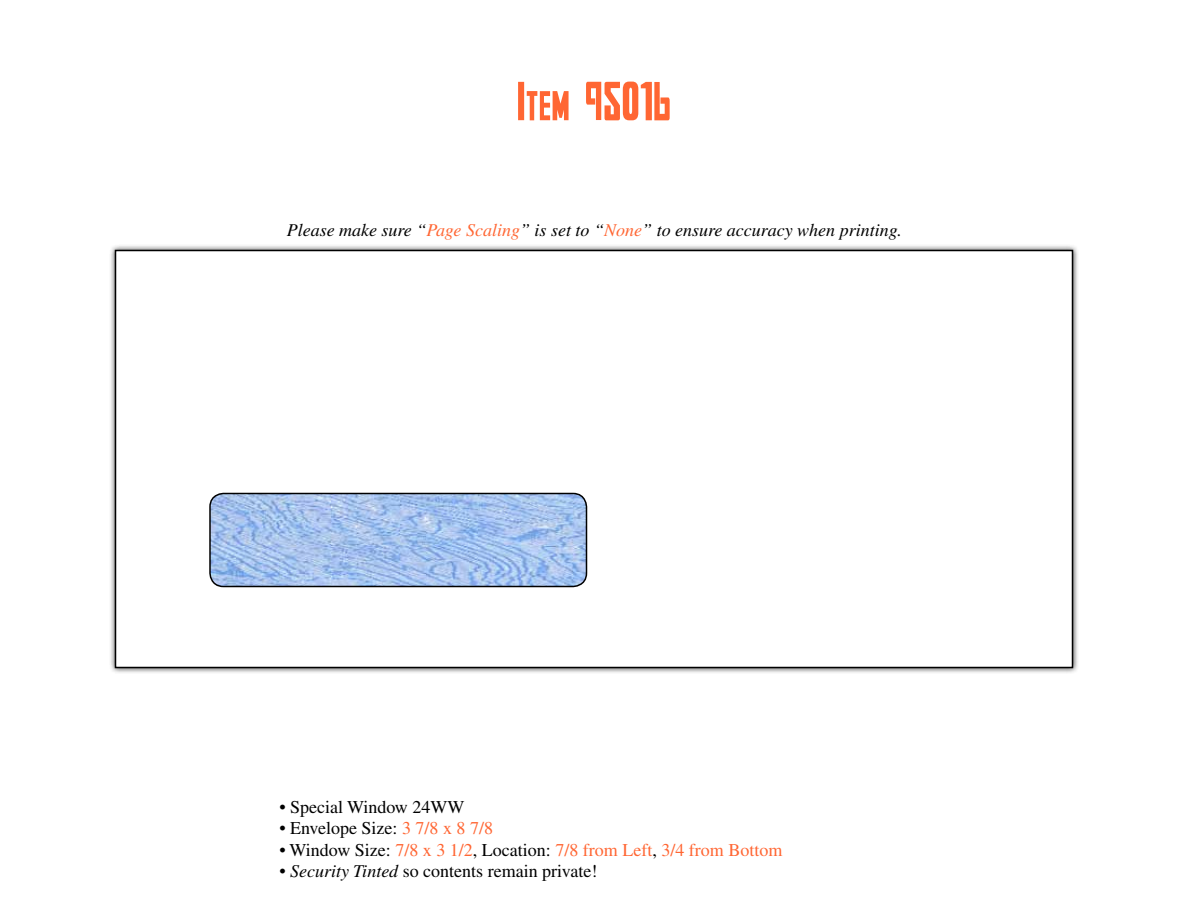
<style>
.page{position:relative;width:1188px;height:918px;background:#fff}
.page>*{position:absolute;margin:0;border:0;box-sizing:border-box;transform-origin:0 0}
.t1{font:54px "smallville solid";color:#f63}
.t2{font:18px "Times";color:#000}
.t3{font:italic 18px "Times";color:#000}
.t4{font:18px "Times";color:#f63}
.s1{color:#f63}
.s2{color:#000}
.s3{font-style:italic}
</style>
<div class="page">
<div style="left:109px;top:244px;width:970px;height:430px;background:#000;opacity:.75"></div>
<div style="left:116px;top:250px;width:956px;height:418px;background:#fff"></div>
<div style="left:115px;top:250px;width:958px;height:418px;border:2px solid #000"></div>
<img style="left:211px;top:494px;width:375px;height:92px">
<div style="left:209px;top:493px;width:378px;height:94px;border:2px solid #000;border-radius:14px"></div>
<h1 class="t1" style="left:517px;top:70px;width:156px">Item 95016</h1>
<p class="t3" style="left:287px;top:220px;width:617px">Please make sure “<span class="s1">Page Scaling</span>” is set to “<span class="s1">None</span>” to ensure accuracy when printing.</p>
<p class="t2" style="left:279px;top:797px;width:187px">• Special Window 24WW</p>
<p class="t2" style="left:279px;top:818px;width:215px">• Envelope Size: <span class="s1">3 7/8 x 8 7/8</span></p>
<p class="t4" style="left:279px;top:840px;width:505px"><span class="s2">• Window Size:</span> 7/8 x 3 1/2<span class="s2">, Location:</span> 7/8 from Left<span class="s2">,</span> 3/4 from Bottom</p>
<p class="t2" style="left:279px;top:861px;width:320px">• <span class="s3">Security Tinted</span> so contents remain private!</p>
</div>
